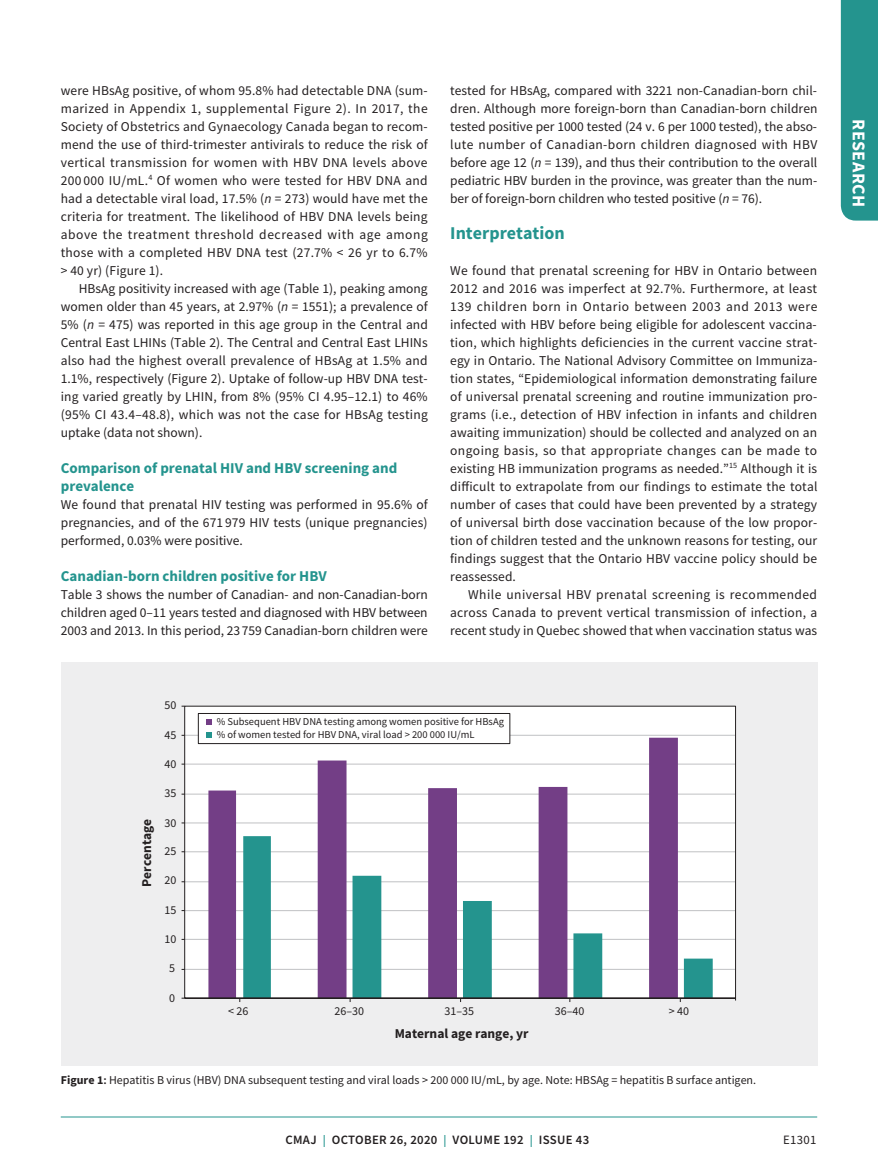
<style>
.page{position:relative;width:878px;height:1175px;background:#fff}
.page>*{position:absolute;margin:0;border:0;box-sizing:border-box;transform-origin:0 0}
.t1{font:700 18px "Source Sans Pro";color:#24948e}
.t2{font:700 18px "Source Sans Pro";letter-spacing:.025em;color:#fff}
.t3{font:700 15px/18px "Source Sans Pro";color:#24948e}
.t4{font:13.5px/18px "Source Sans Pro";color:#231f20;text-align:justify}
.t5{font:700 13.5px "Source Sans Pro";color:#231f20}
.t6{font:600 12.75px "Source Sans Pro";letter-spacing:.025em;color:#231f20}
.t7{font:12.75px "Source Sans Pro";letter-spacing:.025em;color:#231f20}
.t8{font:12px "Source Sans Pro";color:#231f20}
.t9{font:10.5px/13px "Source Sans Pro";color:#231f20}
.s1{font-style:italic}
.s2{font-weight:700}
.s3{font-weight:600}
.s4{font-size:12px;color:#24948e}
</style>
<div class="page">
<div style="left:840px;top:0;width:38px;height:220px;background:#24948e"></div>
<hr style="left:61px;top:1116px;width:756px;height:1px;background:#24948e">
<div style="left:61px;top:662px;width:756px;height:403px;background:#eeeeef"></div>
<svg style="left:184px;top:705px;width:552px;height:297px;background:#cac9d7"></svg>
<div style="left:198px;top:713px;width:312px;height:31px;background:#fff;border:1px solid #231f20"></div>
<svg style="left:206px;top:719px;width:5px;height:5px"></svg>
<svg style="left:206px;top:732px;width:5px;height:6px"></svg>
<p class="t4" style="left:61px;top:81px;width:368px">were HBsAg positive, of whom 95.8% had detectable DNA (sum&shy;marized in Appendix 1, supplemental Figure 2). In 2017, the Society of Obstetrics and Gynaecology Canada began to recom&shy;mend the use of third-trimester antivirals to reduce the risk of vertical transmission for women with HBV DNA levels above 200 000 IU/mL.<sup>4</sup> Of women who were tested for HBV DNA and had a detectable viral load, 17.5% (<span class="s1">n</span> = 273) would have met the criteria for treatment. The likelihood of HBV DNA levels being above the treatment threshold decreased with age among those with a completed HBV DNA test (27.7% &lt; 26 yr to 6.7% &gt; 40 yr) (Figure 1).</p>
<p class="t4" style="left:61px;top:279px;width:368px;text-indent:18px">HBsAg positivity increased with age (Table 1), peaking among women older than 45 years, at 2.97% (<span class="s1">n</span> = 1551); a prevalence of 5% (<span class="s1">n</span> = 475) was reported in this age group in the Central and Central East LHINs (Table 2). The Central and Central East LHINs also had the highest overall prevalence of HBsAg at 1.5% and 1.1%, respectively (Figure 2). Uptake of follow-up HBV DNA test&shy;ing varied greatly by LHIN, from 8% (95% CI 4.95–12.1) to 46% (95% CI 43.4–48.8), which was not the case for HBsAg testing uptake (data not shown).</p>
<p class="t3" style="left:61px;top:458px;width:338px">Comparison of prenatal HIV and HBV screening and prevalence</p>
<p class="t4" style="left:61px;top:495px;width:368px">We found that prenatal HIV testing was performed in 95.6% of pregnancies, and of the 671 979 HIV tests (unique pregnancies) performed, 0.03% were positive.</p>
<p class="t3" style="left:61px;top:566px;width:267px">Canadian-born children positive for HBV</p>
<p class="t4" style="left:61px;top:585px;width:368px">Table 3 shows the number of Canadian- and non-Canadian-born children aged 0–11 years tested and diagnosed with HBV between 2003 and 2013. In this period, 23 759 Canadian-born children were</p>
<p class="t4" style="left:450px;top:81px;width:369px">tested for HBsAg, compared with 3221 non-Canadian-born chil&shy;dren. Although more foreign-born than Canadian-born children tested positive per 1000 tested (24 v. 6 per 1000 tested), the abso&shy;lute number of Canadian-born children diagnosed with HBV before age 12 (<span class="s1">n</span> = 139), and thus their contribution to the overall pediatric HBV burden in the province, was greater than the num&shy;ber of foreign-born children who tested positive (<span class="s1">n</span> = 76).</p>
<h1 class="t1" style="left:450px;top:220px;width:116px">Interpretation</h1>
<p class="t4" style="left:450px;top:261px;width:369px">We found that prenatal screening for HBV in Ontario between 2012 and 2016 was imperfect at 92.7%. Furthermore, at least 139 children born in Ontario between 2003 and 2013 were infected with HBV before being eligible for adolescent vaccina&shy;tion, which highlights deficiencies in the current vaccine strat&shy;egy in Ontario. The National Advisory Committee on Immuniza&shy;tion states, “Epidemiological information demonstrating failure of universal prenatal screening and routine immunization pro&shy;grams (i.e., detection of HBV infection in infants and children awaiting immunization) should be collected and analyzed on an ongoing basis, so that appropriate changes can be made to existing HB immunization programs as needed.”<sup>15</sup> Although it is difficult to extrapolate from our findings to estimate the total number of cases that could have been prevented by a strategy of universal birth dose vaccination because of the low propor&shy;tion of children tested and the unknown reasons for testing, our findings suggest that the Ontario HBV vaccine policy should be reassessed.</p>
<p class="t4" style="left:450px;top:585px;width:368px;text-indent:18px">While universal HBV prenatal screening is recommended across Canada to prevent vertical transmission of infection, a recent study in Quebec showed that when vaccination status was</p>
<p class="t8" style="left:164px;top:697px;width:13px">50</p>
<p class="t5" style="left:137px;top:886px;width:69px;rotate:-90deg">Percentage</p>
<p class="t8" style="left:164px;top:727px;width:13px">45</p>
<p class="t8" style="left:164px;top:756px;width:13px">40</p>
<p class="t8" style="left:164px;top:785px;width:13px">35</p>
<p class="t8" style="left:164px;top:815px;width:13px">30</p>
<p class="t8" style="left:164px;top:843px;width:13px">25</p>
<p class="t8" style="left:164px;top:872px;width:13px">20</p>
<p class="t8" style="left:164px;top:902px;width:13px">15</p>
<p class="t8" style="left:164px;top:931px;width:13px">10</p>
<p class="t8" style="left:169px;top:960px;width:7px">5</p>
<p class="t8" style="left:169px;top:990px;width:7px">0</p>
<p class="t9" style="left:217px;top:715px;width:289px">% Subsequent HBV DNA testing among women positive for HBsAg % of women tested for HBV DNA, viral load &gt; 200 000 IU/mL</p>
<p class="t8" style="left:228px;top:1003px;width:22px">&lt; 26</p>
<p class="t8" style="left:334px;top:1003px;width:31px">26–30</p>
<p class="t8" style="left:444px;top:1003px;width:31px">31–35</p>
<p class="t8" style="left:554px;top:1003px;width:31px">36–40</p>
<p class="t8" style="left:668px;top:1003px;width:22px">&gt; 40</p>
<p class="t5" style="left:394px;top:1024px;width:135px">Maternal age range, yr</p>
<p class="t8" style="left:61px;top:1072px;width:697px"><span class="s2">Figure 1</span><span class="s3">:</span> Hepatitis B virus (HBV) DNA subsequent testing and viral loads &gt; 200 000 IU/mL, by age. Note: HBSAg = hepatitis B surface antigen.</p>
<p class="t6" style="left:285px;top:1131px;width:305px">CMAJ <span class="s4">|</span> OCTOBER 26, 2020 <span class="s4">|</span> VOLUME 192 <span class="s4">|</span> ISSUE 43</p>
<p class="t7" style="left:783px;top:1132px;width:35px">E1301</p>
<h1 class="t2" style="left:871px;top:119px;width:89px;rotate:90deg">RESEARCH</h1>
</div>
